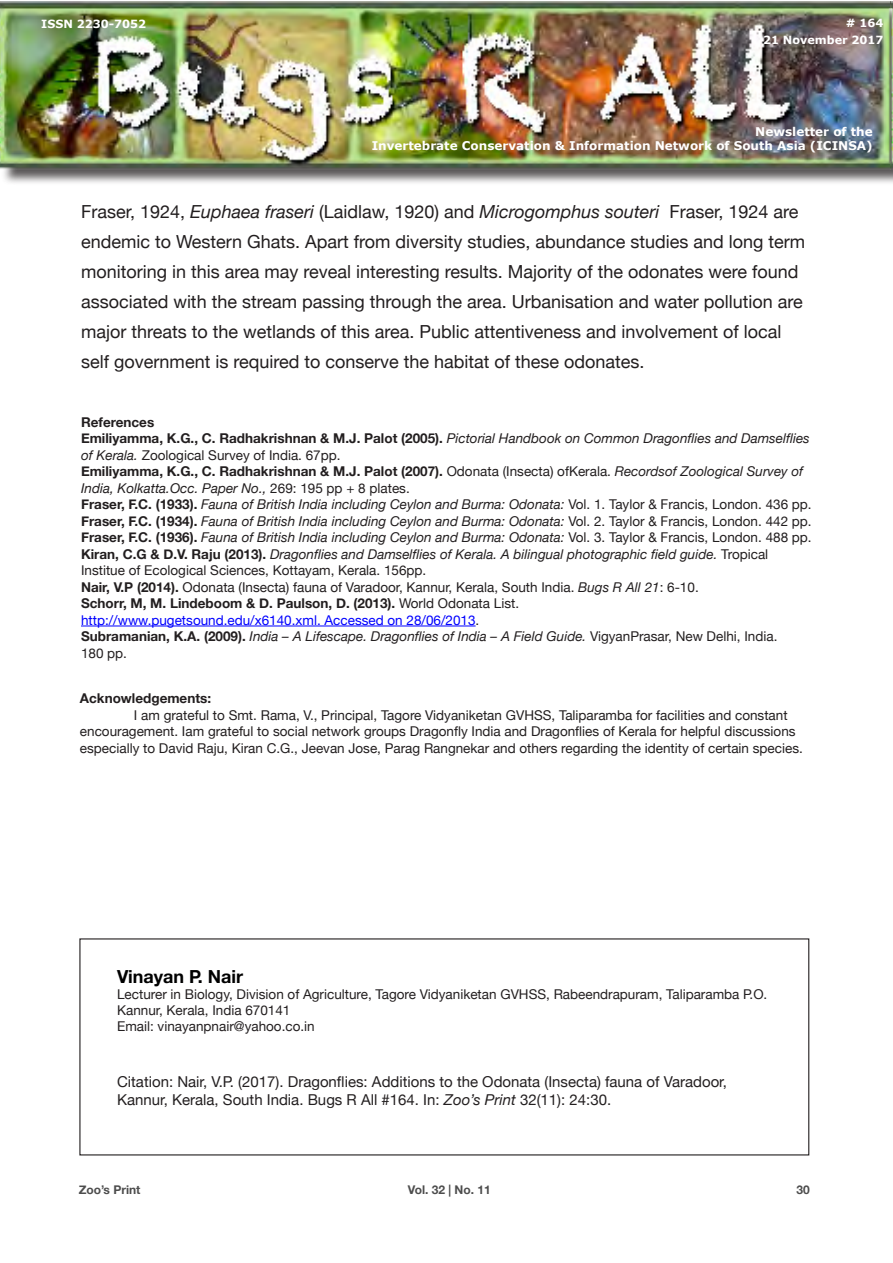
<style>
.page{position:relative;width:893px;height:1263px;background:#fff}
.page>*{position:absolute;margin:0;border:0;box-sizing:border-box;transform-origin:0 0}
.t1{font:18px/30px "Helvetica Neue";color:#221e1f}
.smm_author{font:700 18px "Helvetica Neue";color:#000}
.smm_author-2{font:15px/18px "Helvetica Neue";color:#231f20}
.t2{font:italic 13.5px/16.5px "Helvetica Neue";color:#221e1f}
.t3{font:13.5px/16.5px "Helvetica Neue";color:#221e1f}
.smm_author-3{font:13.5px/16.2px "Helvetica Neue";color:#231f20}
.Default{font:italic 13.5px "Helvetica Neue";color:#231f20}
.t4{font:700 13.5px "Helvetica Neue";color:#221e1f}
.t5{font:13.5px "Helvetica Neue";color:#00f}
.Default-2{font:13.5px "Helvetica Neue";color:#231f20}
.t6{font:700 12px/14.4px "Verdana";color:#fff;text-align:right}
.t7{font:700 12px "Helvetica Neue";color:#4d4d4d}
.t8{font:700 11.25px "Verdana";color:#fff}
.s1{font-style:italic}
.s2{font-weight:700;font-style:normal}
.s3{font-style:normal}
.s4{font-weight:700}
.s5{font-weight:400}
.s6{color:#221e1f}
</style>
<div class="page">
<div style="left:1px;top:4px;width:892px;height:183px;background:#231f20;opacity:.75"></div>
<img style="left:0;top:1px;width:893px;height:168px">
<hr style="left:81px;top:626px;width:395px;height:1px;background:#00f">
<p class="t8" style="left:41px;top:16px;width:106px">ISSN 2230-7052</p>
<p class="t8" style="left:846px;top:15px;width:39px"># 164</p>
<p class="t8" style="left:763px;top:32px;width:122px">21 November 2017</p>
<p class="t6" style="left:372px;top:124px;width:503px">Newsletter of the<br>Invertebrate Conservation &amp; Information Network of South Asia (ICINSA)</p>
<p class="t1" style="left:81px;top:197px;width:726px">Fraser, 1924, <span class="s1">Euphaea fraseri</span> (Laidlaw, 1920) and <span class="s1">Microgomphus souteri</span> Fraser, 1924 are endemic to Western Ghats. Apart from diversity studies, abundance studies and long term monitoring in this area may reveal interesting results. Majority of the odonates were found associated with the stream passing through the area. Urbanisation and water pollution are major threats to the wetlands of this area. Public attentiveness and involvement of local self government is required to conserve the habitat of these odonates.</p>
<p class="t4" style="left:81px;top:411px;width:75px">References</p>
<p class="t2" style="left:81px;top:431px;width:730px"><span class="s2">Emiliyamma, K.G., C. Radhakrishnan &amp; M.J. Palot (2005).</span> Pictorial Handbook on Common Dragonflies and Damselflies of Kerala. <span class="s3">Zoological Survey of India. 67pp.</span></p>
<p class="t2" style="left:81px;top:464px;width:724px"><span class="s2">Emiliyamma, K.G., C. Radhakrishnan &amp; M.J. Palot (2007).</span> <span class="s3">Odonata (Insecta) ofKerala.</span> Recordsof Zoological Survey of<br>India, Kolkatta.Occ. Paper No., <span class="s3">269: 195 pp + 8 plates.</span></p>
<p class="t2" style="left:81px;top:497px;width:732px"><span class="s2">Fraser, F.C. (1933).</span> Fauna of British India including Ceylon and Burma: Odonata: <span class="s3">Vol. 1. Taylor &amp; Francis, London. 436 pp.</span></p>
<p class="t2" style="left:81px;top:513px;width:732px"><span class="s2">Fraser, F.C. (1934).</span> Fauna of British India including Ceylon and Burma: Odonata: <span class="s3">Vol. 2. Taylor &amp; Francis, London. 442 pp.</span></p>
<p class="t2" style="left:81px;top:530px;width:732px"><span class="s2">Fraser, F.C. (1936).</span> Fauna of British India including Ceylon and Burma: Odonata: <span class="s3">Vol. 3. Taylor &amp; Francis, London. 488 pp.</span></p>
<p class="t2" style="left:81px;top:546px;width:689px"><span class="s2">Kiran, C.G &amp; D.V. Raju (2013).</span> Dragonflies and Damselflies of Kerala. A bilingual photographic field guide. <span class="s3">Tropical<br>Institue of Ecological Sciences, Kottayam, Kerala. 156pp.</span></p>
<p class="t3" style="left:81px;top:579px;width:619px"><span class="s4">Nair, V.P (2014).</span> Odonata (Insecta) fauna of Varadoor, Kannur, Kerala, South India. <span class="s1">Bugs R All 21</span>: 6-10.</p>
<p class="t4" style="left:81px;top:593px;width:440px">Schorr, M, M. Lindeboom &amp; D. Paulson, D. (2013). <span class="s5">World Odonata List.</span></p>
<p class="t5" style="left:81px;top:610px;width:400px">http://www.pugetsound.edu/x6140.xml. Accessed on 28/06/2013<span class="s6">.</span></p>
<p class="Default" style="left:81px;top:626px;width:698px"><span class="s2">Subramanian, K.A. (2009).</span> India – A Lifescape. Dragonflies of India – A Field Guide. <span class="s3">VigyanPrasar, New Delhi, India.</span></p>
<p class="Default-2" style="left:81px;top:643px;width:48px">180 pp.</p>
<p class="t4" style="left:80px;top:688px;width:133px">Acknowledgements:</p>
<p class="t3" style="left:80px;top:707px;width:724px;text-indent:54px">I am grateful to Smt. Rama, V., Principal, Tagore Vidyaniketan GVHSS, Taliparamba for facilities and constant encouragement. Iam grateful to social network groups Dragonfly India and Dragonflies of Kerala for helpful discussions especially to David Raju, Kiran C.G., Jeevan Jose, Parag Rangnekar and others regarding the identity of certain species.</p>
<p class="smm_author" style="left:117px;top:962px;width:128px">Vinayan P. Nair</p>
<p class="smm_author-3" style="left:117px;top:987px;width:652px">Lecturer in Biology, Division of Agriculture, Tagore Vidyaniketan GVHSS, Rabeendrapuram, Taliparamba P.O.<br>Kannur, Kerala, India 670141</p>
<p class="smm_author-3" style="left:117px;top:1019px;width:199px">Email: vinayanpnair@yahoo.co.in</p>
<p class="smm_author-2" style="left:117px;top:1073px;width:611px">Citation: Nair, V.P. (2017). Dragonflies: Additions to the Odonata (Insecta) fauna of Varadoor,<br>Kannur, Kerala, South India. Bugs R All #164. In: <span class="s1">Zoo’s Print</span> 32(11): 24:30.</p>
<p class="t7" style="left:79px;top:1180px;width:63px">Zoo’s Print</p>
<p class="t7" style="left:408px;top:1180px;width:84px">Vol. 32 | No. 11</p>
<p class="t7" style="left:796px;top:1180px;width:15px">30</p>
</div>
